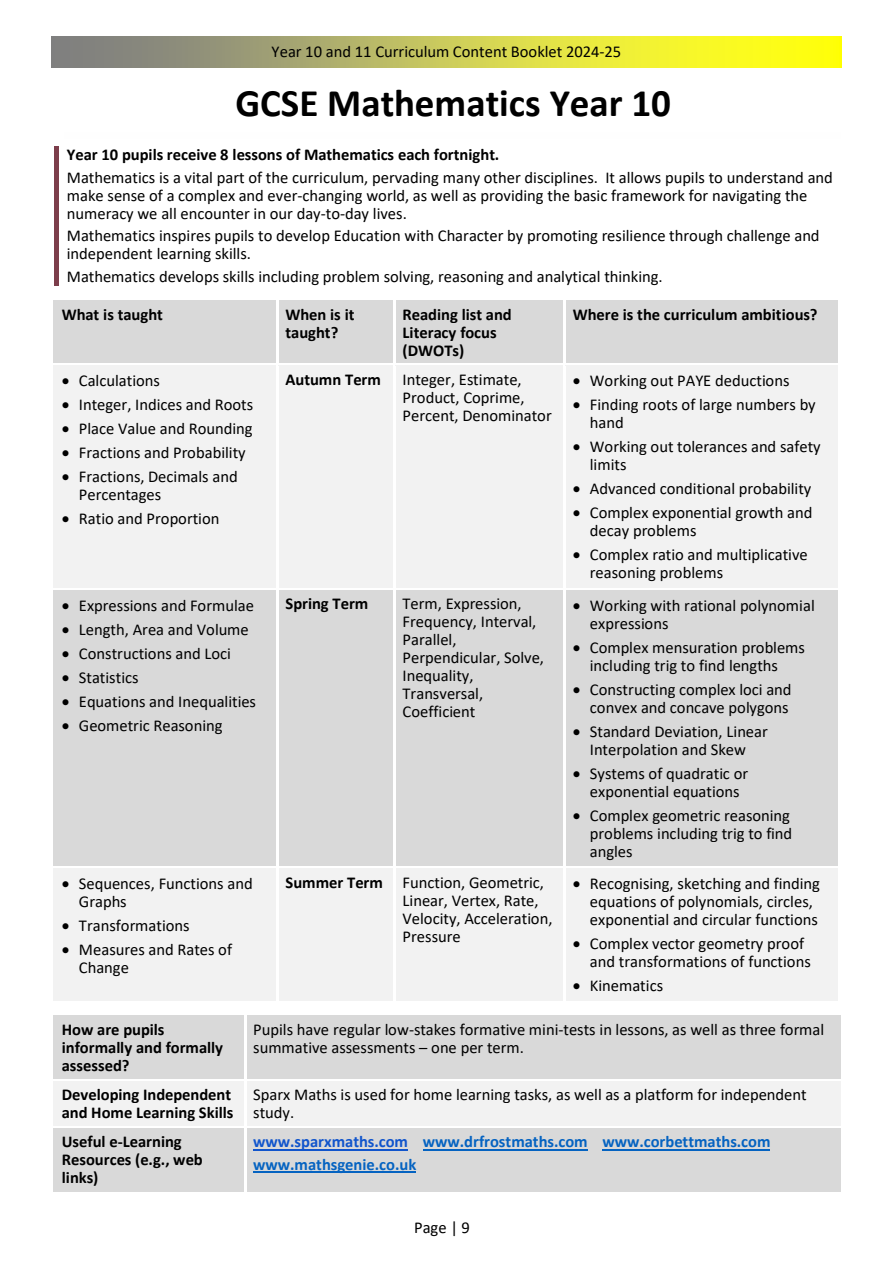
<style>
.page{position:relative;width:893px;height:1264px;background:#fff}
.page>*{position:absolute;margin:0;border:0;box-sizing:border-box;transform-origin:0 0}
.t1{font:700 39px "Calibri";color:#000}
.t2{font:16.5px/18px "Calibri";color:#000}
.t3{font:700 16.5px/18px "Calibri";letter-spacing:-.005em;color:#000}
.t4{font:700 16.5px "Calibri";color:#0563c1}
.s1{color:#15c}
</style>
<div class="page">
<svg style="left:51px;top:36px;width:790px;height:31px;background:#c5c553"></svg>
<div style="left:54px;top:146px;width:5px;height:22px;background:#7c3e4b"></div>
<div style="left:54px;top:168px;width:5px;height:18px;background:#7c3e4b"></div>
<div style="left:54px;top:186px;width:5px;height:18px;background:#7c3e4b"></div>
<div style="left:54px;top:204px;width:5px;height:23px;background:#7c3e4b"></div>
<div style="left:54px;top:227px;width:5px;height:18px;background:#7c3e4b"></div>
<div style="left:54px;top:245px;width:5px;height:22px;background:#7c3e4b"></div>
<div style="left:54px;top:267px;width:5px;height:18px;background:#7c3e4b"></div>
<div style="left:54px;top:300px;width:222px;height:63px;background:#d9d9d9"></div>
<div style="left:278px;top:300px;width:115px;height:63px;background:#d9d9d9"></div>
<div style="left:395px;top:300px;width:168px;height:63px;background:#d9d9d9"></div>
<div style="left:565px;top:300px;width:273px;height:63px;background:#d9d9d9"></div>
<div style="left:54px;top:366px;width:222px;height:222px;background:#f2f2f2"></div>
<div style="left:278px;top:366px;width:115px;height:222px;background:#f2f2f2"></div>
<div style="left:395px;top:366px;width:168px;height:222px;background:#f2f2f2"></div>
<div style="left:565px;top:366px;width:273px;height:222px;background:#f2f2f2"></div>
<div style="left:54px;top:590px;width:222px;height:276px;background:#d9d9d9"></div>
<div style="left:278px;top:590px;width:115px;height:276px;background:#d9d9d9"></div>
<div style="left:395px;top:590px;width:168px;height:276px;background:#d9d9d9"></div>
<div style="left:565px;top:590px;width:273px;height:276px;background:#d9d9d9"></div>
<div style="left:54px;top:868px;width:222px;height:132px;background:#f2f2f2"></div>
<div style="left:278px;top:868px;width:115px;height:132px;background:#f2f2f2"></div>
<div style="left:395px;top:868px;width:168px;height:132px;background:#f2f2f2"></div>
<div style="left:565px;top:868px;width:273px;height:132px;background:#f2f2f2"></div>
<div style="left:54px;top:1015px;width:190px;height:63px;background:#d9d9d9"></div>
<div style="left:246px;top:1015px;width:594px;height:63px;background:#d9d9d9"></div>
<div style="left:54px;top:1080px;width:190px;height:45px;background:#f2f2f2"></div>
<div style="left:246px;top:1080px;width:594px;height:45px;background:#f2f2f2"></div>
<div style="left:54px;top:1128px;width:190px;height:63px;background:#d9d9d9"></div>
<div style="left:246px;top:1128px;width:594px;height:63px;background:#d9d9d9"></div>
<hr style="left:253px;top:1148px;width:155px;height:1px;background:#15c">
<hr style="left:423px;top:1148px;width:164px;height:1px;background:#0563c1">
<hr style="left:602px;top:1148px;width:168px;height:1px;background:#0563c1">
<hr style="left:253px;top:1171px;width:163px;height:1px;background:#0563c1">
<p class="t2" style="left:271px;top:42px;width:351px">Year 10 and 11 Curriculum Content Booklet 2024-25</p>
<p class="t1" style="left:235px;top:75px;width:437px">GCSE Mathematics Year 10</p>
<p class="t3" style="left:67px;top:146px;width:434px">Year 10 pupils receive 8 lessons of Mathematics each fortnight.</p>
<p class="t2" style="left:67px;top:168px;width:767px">Mathematics is a vital part of the curriculum, pervading many other disciplines. It allows pupils to understand and make sense of a complex and ever-changing world, as well as providing the basic framework for navigating the numeracy we all encounter in our day-to-day lives.</p>
<p class="t2" style="left:67px;top:226px;width:754px">Mathematics inspires pupils to develop Education with Character by promoting resilience through challenge and independent learning skills.</p>
<p class="t2" style="left:67px;top:267px;width:597px">Mathematics develops skills including problem solving, reasoning and analytical thinking.</p>
<p class="t3" style="left:62px;top:305px;width:103px">What is taught</p>
<p class="t3" style="left:285px;top:305px;width:70px">When is it taught?</p>
<p class="t3" style="left:402px;top:305px;width:111px">Reading list and<br>Literacy focus (DWOTs)</p>
<p class="t3" style="left:572px;top:305px;width:246px">Where is the curriculum ambitious?</p>
<p class="t2" style="left:62px;top:371px;width:100px">• Calculations</p>
<p class="t2" style="left:62px;top:395px;width:193px">• Integer, Indices and Roots</p>
<p class="t2" style="left:62px;top:419px;width:192px">• Place Value and Rounding</p>
<p class="t2" style="left:62px;top:443px;width:185px">• Fractions and Probability</p>
<p class="t2" style="left:79px;top:467px;width:160px;text-indent:-17px">• Fractions, Decimals and<br>Percentages</p>
<p class="t2" style="left:62px;top:509px;width:159px">• Ratio and Proportion</p>
<p class="t3" style="left:285px;top:370px;width:97px">Autumn Term</p>
<p class="t2" style="left:402px;top:370px;width:151px">Integer, Estimate,<br>Product, Coprime,<br>Percent, Denominator</p>
<p class="t2" style="left:572px;top:371px;width:218px">• Working out PAYE deductions</p>
<p class="t2" style="left:590px;top:395px;width:227px;text-indent:-17px">• Finding roots of large numbers by hand</p>
<p class="t2" style="left:590px;top:437px;width:232px;text-indent:-17px">• Working out tolerances and safety limits</p>
<p class="t2" style="left:572px;top:479px;width:240px">• Advanced conditional probability</p>
<p class="t2" style="left:590px;top:503px;width:224px;text-indent:-17px">• Complex exponential growth and decay problems</p>
<p class="t2" style="left:590px;top:545px;width:219px;text-indent:-17px">• Complex ratio and multiplicative reasoning problems</p>
<p class="t2" style="left:62px;top:595px;width:194px">• Expressions and Formulae</p>
<p class="t2" style="left:62px;top:619px;width:188px">• Length, Area and Volume</p>
<p class="t2" style="left:62px;top:643px;width:171px">• Constructions and Loci</p>
<p class="t2" style="left:62px;top:667px;width:78px">• Statistics</p>
<p class="t2" style="left:62px;top:691px;width:196px">• Equations and Inequalities</p>
<p class="t2" style="left:62px;top:715px;width:162px">• Geometric Reasoning</p>
<p class="t2" style="left:79px;top:874px;width:175px;text-indent:-17px">• Sequences, Functions and<br>Graphs</p>
<p class="t2" style="left:62px;top:916px;width:129px">• Transformations</p>
<p class="t2" style="left:79px;top:940px;width:155px;text-indent:-17px">• Measures and Rates of<br>Change</p>
<p class="t3" style="left:285px;top:594px;width:84px">Spring Term</p>
<p class="t2" style="left:402px;top:594px;width:143px">Term, Expression,<br>Frequency, Interval,<br>Parallel,<br>Perpendicular, Solve,<br>Inequality,<br>Transversal,<br>Coefficient</p>
<p class="t2" style="left:590px;top:595px;width:226px;text-indent:-17px">• Working with rational polynomial expressions</p>
<p class="t2" style="left:590px;top:637px;width:217px;text-indent:-17px">• Complex mensuration problems including trig to find lengths</p>
<p class="t2" style="left:572px;top:679px;width:220px;text-align:right">• Constructing complex loci and convex and concave polygons</p>
<p class="t2" style="left:572px;top:721px;width:196px;text-align:center">• Standard Deviation, Linear<br>Interpolation and Skew</p>
<p class="t2" style="left:572px;top:763px;width:177px;text-align:center">• Systems of quadratic or exponential equations</p>
<p class="t2" style="left:590px;top:805px;width:204px;text-indent:-17px">• Complex geometric reasoning problems including trig to find angles</p>
<p class="t3" style="left:285px;top:872px;width:99px">Summer Term</p>
<p class="t2" style="left:402px;top:872px;width:151px">Function, Geometric,<br>Linear, Vertex, Rate,<br>Velocity, Acceleration,<br>Pressure</p>
<p class="t2" style="left:590px;top:874px;width:232px;text-indent:-17px">• Recognising, sketching and finding equations of polynomials, circles, exponential and circular functions</p>
<p class="t2" style="left:590px;top:934px;width:222px;text-indent:-17px">• Complex vector geometry proof and transformations of functions</p>
<p class="t2" style="left:572px;top:976px;width:92px">• Kinematics</p>
<p class="t3" style="left:62px;top:1019px;width:163px">How are pupils informally and formally assessed?</p>
<p class="t2" style="left:253px;top:1019px;width:572px">Pupils have regular low-stakes formative mini-tests in lessons, as well as three formal summative assessments – one per term.</p>
<p class="t3" style="left:62px;top:1085px;width:173px">Developing Independent and Home Learning Skills</p>
<p class="t2" style="left:253px;top:1084px;width:554px">Sparx Maths is used for home learning tasks, as well as a platform for independent study.</p>
<p class="t3" style="left:62px;top:1132px;width:143px">Useful e-Learning<br>Resources (e.g., web links)</p>
<p class="t4" style="left:253px;top:1129px;width:518px"><span class="s1">www.sparxmaths.com</span> www.drfrostmaths.com www.corbettmaths.com</p>
<p class="t4" style="left:253px;top:1152px;width:164px">www.mathsgenie.co.uk</p>
<p class="t2" style="left:414px;top:1218px;width:57px">Page | 9</p>
</div>
